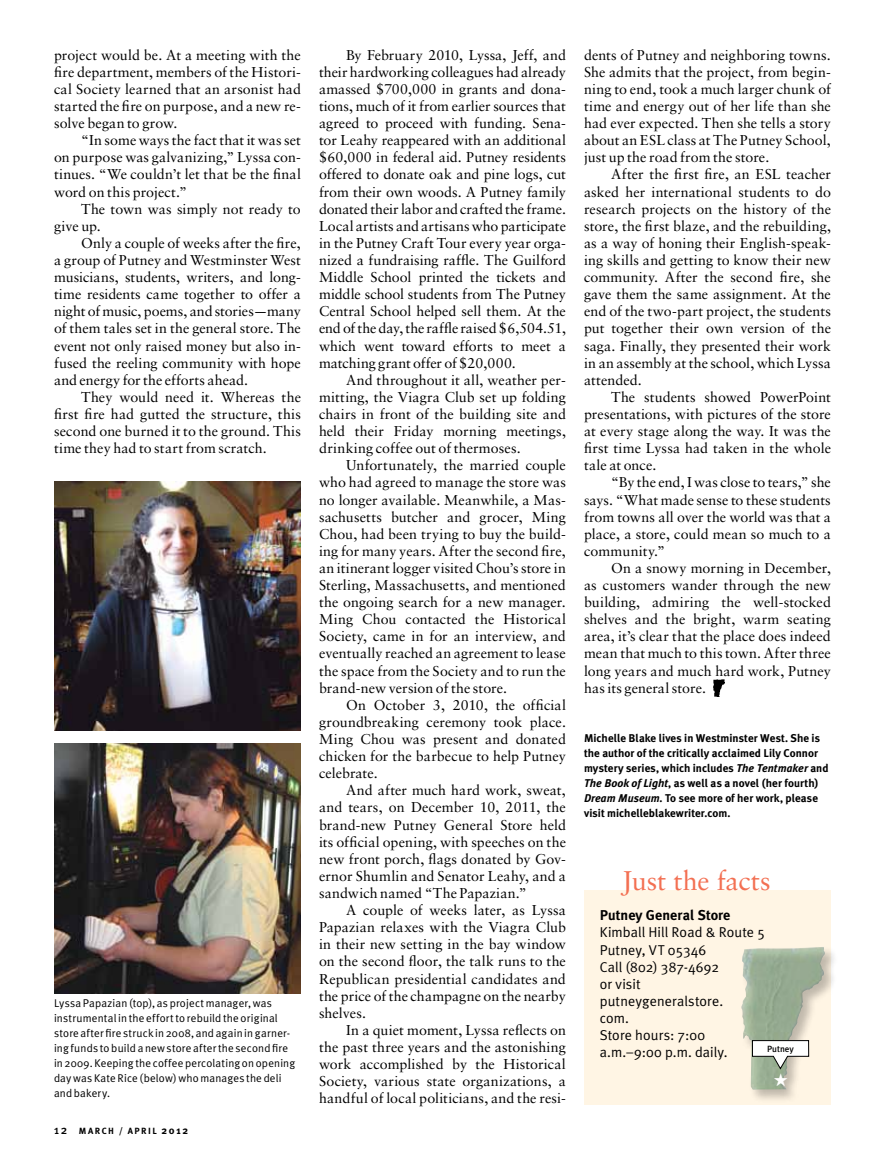
<style>
.page{position:relative;width:885px;height:1175px;background:#fff}
.page>*{position:absolute;margin:0;border:0;box-sizing:border-box;transform-origin:0 0}
.t1{font:27px "Sabon";letter-spacing:-.005em;color:#f37053}
.t2{font:14.25px/17.1px "Sabon";letter-spacing:.005em;color:#000;text-align:justify}
.t3{font:14.25px/17.1px "Meta Plus Normal";letter-spacing:.005em;color:#000}
.t4{font:700 14.25px "Meta Plus";color:#000}
.t5{font:500 12px "Meta Plus";color:#000}
.t6{font:11.25px/15px "Meta Plus Normal";letter-spacing:.015em;color:#000}
.t7{font:700 11.25px/15px "Meta Plus";letter-spacing:.005em;color:#000}
.t8{font:700 9px "Meta Plus";letter-spacing:.235em;color:#000}
.t9{font:500 9px "Meta Plus";color:#000}
.s1{font-size:10.5px}
.s2{font-style:italic}
</style>
<div class="page">
<img style="left:713px;top:679px;width:10px;height:18px">
<div style="left:583px;top:890px;width:247px;height:214px;background:#fff5e4"></div>
<div style="left:740px;top:945px;width:98px;height:158px;background:#000;opacity:.5"></div>
<img style="left:741px;top:947px;width:82px;height:142px">
<img style="left:54px;top:744px;width:247px;height:249px">
<img style="left:54px;top:481px;width:247px;height:250px">
<svg style="left:751px;top:1040px;width:57px;height:45px"></svg>
<p class="t2" style="left:54px;top:46px;width:248px">project would be. At a meeting with the fire department, members of the Histori&shy;cal Society learned that an arsonist had started the fire on purpose, and a new re&shy;solve began to grow.</p>
<p class="t2" style="left:54px;top:132px;width:248px;text-indent:27px">“In some ways the fact that it was set on purpose was galvanizing,” Lyssa con&shy;tinues. “We couldn’t let that be the final word on this project.”</p>
<p class="t2" style="left:54px;top:200px;width:248px;text-indent:27px">The town was simply not ready to give up.</p>
<p class="t2" style="left:54px;top:234px;width:248px;text-indent:27px">Only a couple of weeks after the fire, a group of Putney and Westminster West musicians, students, writers, and long&shy;time residents came together to offer a night of music, poems, and stories—many of them tales set in the general store. The event not only raised money but also in&shy;fused the reeling community with hope and energy for the efforts ahead.</p>
<p class="t2" style="left:54px;top:388px;width:248px;text-indent:27px">They would need it. Whereas the first fire had gutted the structure, this second one burned it to the ground. This time they had to start from scratch.</p>
<p class="t6" style="left:54px;top:995px;width:242px">Lyssa Papazian (top), as project manager, was instrumental in the effort to rebuild the original store after fire struck in 2008, and again in garner&shy;ing funds to build a new store after the second fire in 2009. Keeping the coffee percolating on opening day was Kate Rice (below) who manages the deli and bakery.</p>
<p class="t5" style="left:54px;top:1123px;width:15px">12</p>
<p class="t8" style="left:79px;top:1125px;width:111px">march / april <span class="s1">2012</span></p>
<p class="t2" style="left:319px;top:46px;width:248px;text-indent:27px">By February 2010, Lyssa, Jeff, and their hardworking colleagues had already amassed $700,000 in grants and dona&shy;tions, much of it from earlier sources that agreed to proceed with funding. Sena&shy;tor Leahy reappeared with an additional $60,000 in federal aid. Putney residents offered to donate oak and pine logs, cut from their own woods. A Putney family donated their labor and crafted the frame.<br>Local artists and artisans who participate in the Putney Craft Tour every year orga&shy;nized a fundraising raffle. The Guilford Middle School printed the tickets and middle school students from The Putney Central School helped sell them. At the end of the day, the raffle raised $6,504.51, which went toward efforts to meet a matching grant offer of $20,000.</p>
<p class="t2" style="left:319px;top:371px;width:248px;text-indent:27px">And throughout it all, weather per&shy;mitting, the Viagra Club set up folding chairs in front of the building site and held their Friday morning meetings, drinking coffee out of thermoses.</p>
<p class="t2" style="left:319px;top:456px;width:248px;text-indent:27px">Unfortunately, the married couple who had agreed to manage the store was no longer available. Meanwhile, a Mas&shy;sachusetts butcher and grocer, Ming Chou, had been trying to buy the build&shy;ing for many years. After the second fire, an itinerant logger visited Chou’s store in Sterling, Massachusetts, and mentioned the ongoing search for a new manager.<br>Ming Chou contacted the Historical Society, came in for an interview, and eventually reached an agreement to lease the space from the Society and to run the brand-new version of the store.</p>
<p class="t2" style="left:319px;top:696px;width:248px;text-indent:27px">On October 3, 2010, the official groundbreaking ceremony took place.<br>Ming Chou was present and donated chicken for the barbecue to help Putney celebrate.</p>
<p class="t2" style="left:319px;top:781px;width:248px;text-indent:27px">And after much hard work, sweat, and tears, on December 10, 2011, the brand-new Putney General Store held its official opening, with speeches on the new front porch, flags donated by Gov&shy;ernor Shumlin and Senator Leahy, and a sandwich named “The Papazian.”</p>
<p class="t2" style="left:319px;top:901px;width:248px;text-indent:27px">A couple of weeks later, as Lyssa Papazian relaxes with the Viagra Club in their new setting in the bay window on the second floor, the talk runs to the Republican presidential candidates and the price of the champagne on the nearby shelves.</p>
<p class="t2" style="left:319px;top:1021px;width:248px;text-indent:27px">In a quiet moment, Lyssa reflects on the past three years and the astonishing work accomplished by the Historical Society, various state organizations, a handful of local politicians, and the resi-</p>
<p class="t2" style="left:583px;top:46px;width:248px">dents of Putney and neighboring towns.<br>She admits that the project, from begin&shy;ning to end, took a much larger chunk of time and energy out of her life than she had ever expected. Then she tells a story about an ESL class at The Putney School, just up the road from the store.</p>
<p class="t2" style="left:583px;top:166px;width:248px;text-indent:27px">After the first fire, an ESL teacher asked her international students to do research projects on the history of the store, the first blaze, and the rebuilding, as a way of honing their English-speak&shy;ing skills and getting to know their new community. After the second fire, she gave them the same assignment. At the end of the two-part project, the students put together their own version of the saga. Finally, they presented their work in an assembly at the school, which Lyssa attended.</p>
<p class="t2" style="left:583px;top:388px;width:248px;text-indent:27px">The students showed PowerPoint presentations, with pictures of the store at every stage along the way. It was the first time Lyssa had taken in the whole tale at once.</p>
<p class="t2" style="left:583px;top:474px;width:248px;text-indent:27px">“By the end, I was close to tears,” she says. “What made sense to these students from towns all over the world was that a place, a store, could mean so much to a community.”</p>
<p class="t2" style="left:583px;top:559px;width:248px;text-indent:27px">On a snowy morning in December, as customers wander through the new building, admiring the well-stocked shelves and the bright, warm seating area, it’s clear that the place does indeed mean that much to this town. After three long years and much hard work, Putney has its general store.</p>
<p class="t7" style="left:583px;top:730px;width:246px">Michelle Blake lives in Westminster West. She is the author of the critically acclaimed Lily Connor mystery series, which includes <span class="s2">The Tentmaker</span> and <span class="s2">The Book of Light</span>, as well as a novel (her fourth)<br><span class="s2">Dream Museum</span>. To see more of her work, please visit michelleblakewriter.com.</p>
<h1 class="t1" style="left:621px;top:864px;width:150px">Just the facts</h1>
<p class="t4" style="left:599px;top:907px;width:132px">Putney General Store</p>
<p class="t3" style="left:599px;top:923px;width:167px">Kimball Hill Road &amp; Route 5<br>Putney, VT 05346<br>Call (802) 387-4692<br>or visit putneygeneralstore.<br>com.<br>Store hours: 7:00 a.m.–9:00 p.m. daily.</p>
<p class="t9" style="left:766px;top:1043px;width:28px">Putney</p>
</div>
